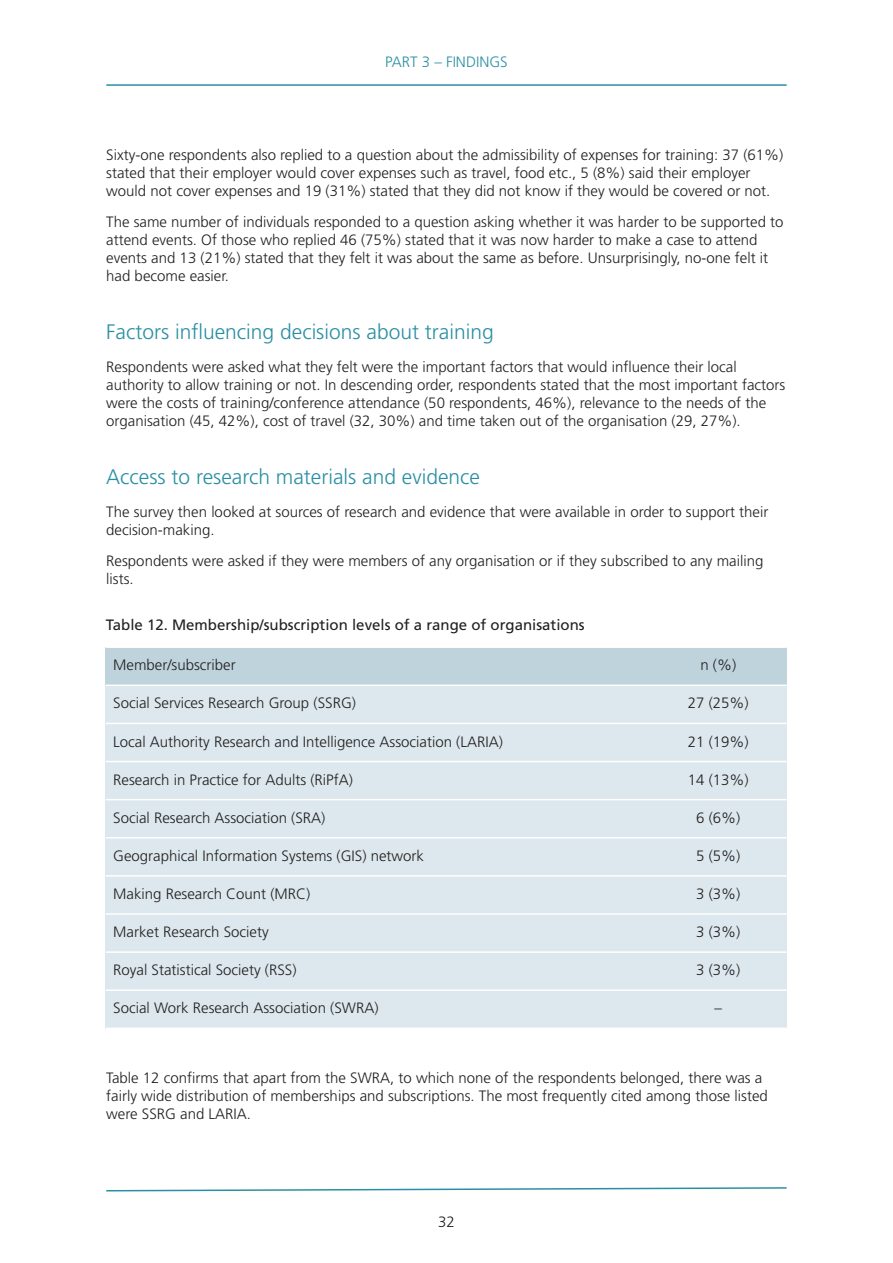
<style>
.page{position:relative;width:893px;height:1263px;background:#fff}
.page>*{position:absolute;margin:0;border:0;box-sizing:border-box;transform-origin:0 0}
.t1{font:300 21px "Frutiger";color:#2a8fa4}
.t2{font:300 15px/18px "Frutiger";color:#231f20}
.t3{font:15px "Frutiger";color:#231f20}
.t4{font:300 15px "Frutiger";color:#2a8fa4}
</style>
<div class="page">
<svg style="left:106px;top:1187px;width:681px;height:5px"></svg>
<hr style="left:106px;top:84px;width:681px;height:2px;background:#2a8fa4">
<div style="left:106px;top:647px;width:544px;height:38px;background:#bfd3dd"></div>
<div style="left:650px;top:647px;width:137px;height:38px;background:#bfd3dd"></div>
<div style="left:106px;top:685px;width:544px;height:38px;background:#dce8ed"></div>
<div style="left:650px;top:685px;width:137px;height:38px;background:#dce8ed"></div>
<div style="left:106px;top:723px;width:544px;height:38px;background:#dce8ed"></div>
<div style="left:650px;top:723px;width:137px;height:38px;background:#dce8ed"></div>
<div style="left:106px;top:761px;width:544px;height:39px;background:#dce8ed"></div>
<div style="left:650px;top:761px;width:137px;height:39px;background:#dce8ed"></div>
<div style="left:106px;top:800px;width:544px;height:38px;background:#dce8ed"></div>
<div style="left:650px;top:800px;width:137px;height:38px;background:#dce8ed"></div>
<div style="left:106px;top:838px;width:544px;height:38px;background:#dce8ed"></div>
<div style="left:650px;top:838px;width:137px;height:38px;background:#dce8ed"></div>
<div style="left:106px;top:876px;width:544px;height:38px;background:#dce8ed"></div>
<div style="left:650px;top:876px;width:137px;height:38px;background:#dce8ed"></div>
<div style="left:106px;top:914px;width:544px;height:38px;background:#dce8ed"></div>
<div style="left:650px;top:914px;width:137px;height:38px;background:#dce8ed"></div>
<div style="left:106px;top:952px;width:544px;height:38px;background:#dce8ed"></div>
<div style="left:650px;top:952px;width:137px;height:38px;background:#dce8ed"></div>
<div style="left:106px;top:990px;width:544px;height:39px;background:#dce8ed"></div>
<div style="left:650px;top:990px;width:137px;height:39px;background:#dce8ed"></div>
<hr style="left:106px;top:646px;width:681px;height:2px;background:#fff">
<hr style="left:106px;top:684px;width:681px;height:2px;background:#fff">
<hr style="left:106px;top:723px;width:681px;height:1px;background:#fff">
<hr style="left:106px;top:761px;width:681px;height:1px;background:#fff">
<hr style="left:106px;top:799px;width:681px;height:1px;background:#fff">
<hr style="left:106px;top:837px;width:681px;height:1px;background:#fff">
<hr style="left:106px;top:875px;width:681px;height:2px;background:#fff">
<hr style="left:106px;top:913px;width:681px;height:2px;background:#fff">
<hr style="left:106px;top:951px;width:681px;height:2px;background:#fff">
<hr style="left:106px;top:989px;width:681px;height:2px;background:#fff">
<hr style="left:106px;top:1027px;width:681px;height:2px;background:#fff">
<p class="t4" style="left:385px;top:55px;width:124px">PART 3 – FINDINGS</p>
<p class="t2" style="left:106px;top:147px;width:679px">Sixty-one respondents also replied to a question about the admissibility of expenses for training: 37 (61%) stated that their employer would cover expenses such as travel, food etc., 5 (8%) said their employer would not cover expenses and 19 (31%) stated that they did not know if they would be covered or not.</p>
<p class="t2" style="left:106px;top:214px;width:679px">The same number of individuals responded to a question asking whether it was harder to be supported to attend events. Of those who replied 46 (75%) stated that it was now harder to make a case to attend events and 13 (21%) stated that they felt it was about the same as before. Unsurprisingly, no-one felt it had become easier.</p>
<h1 class="t1" style="left:106px;top:323px;width:389px">Factors influencing decisions about training</h1>
<p class="t2" style="left:106px;top:359px;width:681px">Respondents were asked what they felt were the important factors that would influence their local authority to allow training or not. In descending order, respondents stated that the most important factors were the costs of training/conference attendance (50 respondents, 46%), relevance to the needs of the organisation (45, 42%), cost of travel (32, 30%) and time taken out of the organisation (29, 27%).</p>
<h1 class="t1" style="left:106px;top:468px;width:375px">Access to research materials and evidence</h1>
<p class="t2" style="left:106px;top:504px;width:664px">The survey then looked at sources of research and evidence that were available in order to support their decision-making.</p>
<p class="t2" style="left:106px;top:553px;width:659px">Respondents were asked if they were members of any organisation or if they subscribed to any mailing lists.</p>
<p class="t3" style="left:106px;top:618px;width:481px">Table 12. Membership/subscription levels of a range of organisations</p>
<p class="t2" style="left:113px;top:657px;width:124px">Member/subscriber</p>
<p class="t2" style="left:700px;top:657px;width:37px">n (%)</p>
<p class="t2" style="left:113px;top:695px;width:244px">Social Services Research Group (SSRG)</p>
<p class="t2" style="left:688px;top:695px;width:62px">27 (25%)</p>
<p class="t2" style="left:113px;top:733px;width:391px">Local Authority Research and Intelligence Association (LARIA)</p>
<p class="t2" style="left:688px;top:733px;width:62px">21 (19%)</p>
<p class="t2" style="left:113px;top:772px;width:241px">Research in Practice for Adults (RiPfA)</p>
<p class="t2" style="left:688px;top:772px;width:62px">14 (13%)</p>
<p class="t2" style="left:113px;top:810px;width:214px">Social Research Association (SRA)</p>
<p class="t2" style="left:696px;top:810px;width:46px">6 (6%)</p>
<p class="t2" style="left:113px;top:848px;width:312px">Geographical Information Systems (GIS) network</p>
<p class="t2" style="left:696px;top:848px;width:46px">5 (5%)</p>
<p class="t2" style="left:113px;top:886px;width:199px">Making Research Count (MRC)</p>
<p class="t2" style="left:696px;top:886px;width:46px">3 (3%)</p>
<p class="t2" style="left:113px;top:924px;width:157px">Market Research Society</p>
<p class="t2" style="left:696px;top:924px;width:46px">3 (3%)</p>
<p class="t2" style="left:113px;top:962px;width:185px">Royal Statistical Society (RSS)</p>
<p class="t2" style="left:696px;top:962px;width:46px">3 (3%)</p>
<p class="t2" style="left:113px;top:1000px;width:267px">Social Work Research Association (SWRA)</p>
<p class="t2" style="left:714px;top:1000px;width:9px">–</p>
<p class="t2" style="left:106px;top:1070px;width:663px">Table 12 confirms that apart from the SWRA, to which none of the respondents belonged, there was a fairly wide distribution of memberships and subscriptions. The most frequently cited among those listed were SSRG and LARIA.</p>
<p class="t2" style="left:438px;top:1214px;width:18px">32</p>
</div>
